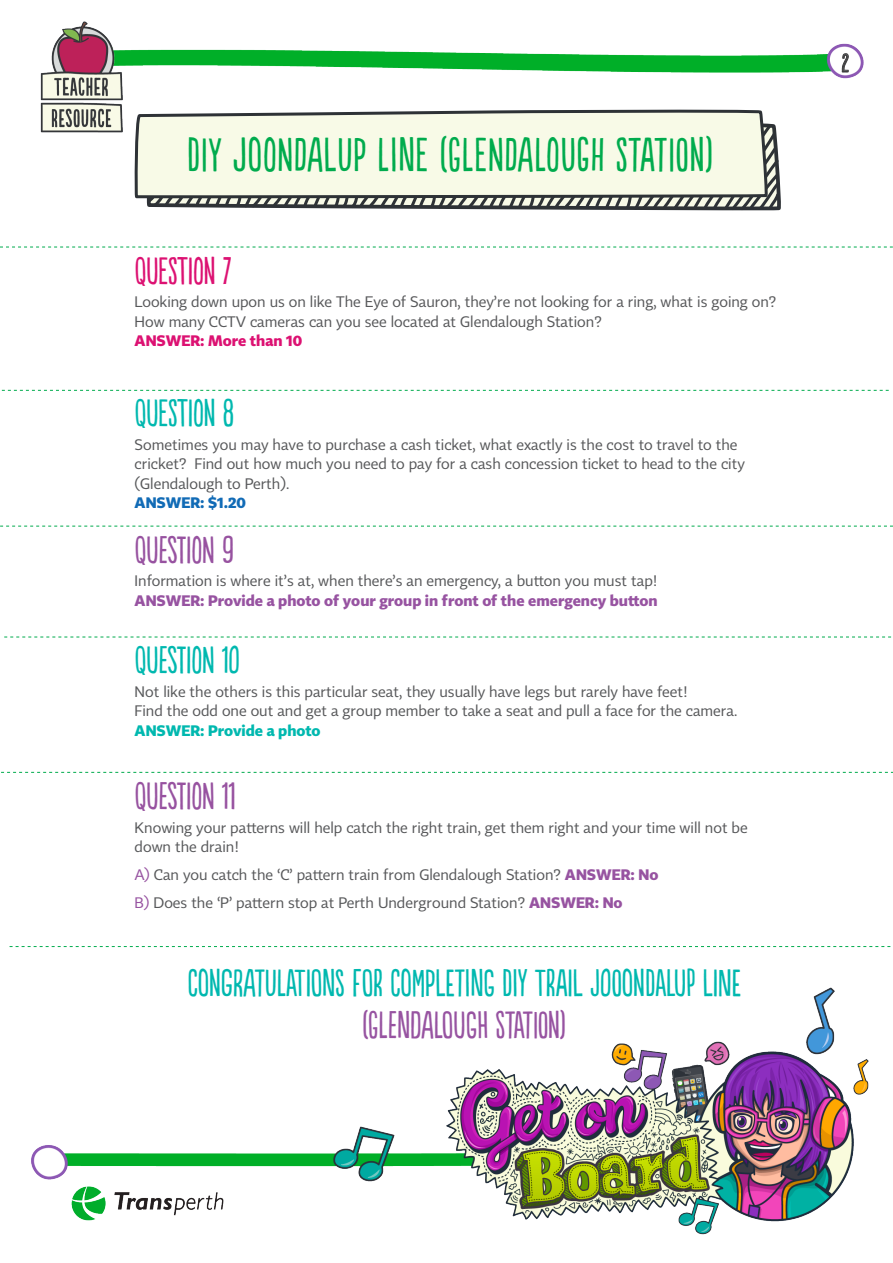
<style>
.page{position:relative;width:893px;height:1263px;background:#fff}
.page>*{position:absolute;margin:0;border:0;box-sizing:border-box;transform-origin:0 0}
.Main_Heading{font:45px "Populaire";letter-spacing:.025em;color:#00ab4d}
.Sub_Heading_1{font:36px/42px "Populaire";color:#00b8af;text-align:center}
.Sub_Heading_2{font:36px "Populaire";letter-spacing:-.02em;color:#9752a0}
.Sub_Heading_4{font:36px "Populaire";letter-spacing:-.005em;color:#dc1172}
.Page_Numbers{font:23.7px "Populaire";color:#3e3e3f}
.Main_Text{font:15px/19.5px "Tabac Sans";color:#57585a}
.s1{font-weight:700;color:#dc1172}
.s2{font-weight:700;color:#116bb6}
.s3{font-weight:700;color:#9753a1}
.s4{font-weight:700;color:#00b8af}
.s5{color:#9753a1}
</style>
<div class="page">
<img style="left:0;top:43px;width:893px;height:1192px">
<img style="left:34px;top:21px;width:95px;height:113px">
<svg style="left:145px;top:121px;width:636px;height:89px;background:#868985"></svg>
<svg style="left:135px;top:110px;width:634px;height:91px;background:#e6e8d8"></svg>
<svg style="left:842px;top:53px;width:7px;height:19px"></svg>
<p class="Main_Heading" style="left:187px;top:130px;width:528px">DIY JOONDALUP LINE (GLENDALOUGH STATION)</p>
<p class="Sub_Heading_4" style="left:135px;top:251px;width:98px">QUESTION 7</p>
<p class="Main_Text" style="left:135px;top:292px;width:643px">Looking down upon us on like The Eye of Sauron, they’re not looking for a ring, what is going on?<br>How many CCTV cameras can you see located at Glendalough Station?<br><span class="s1">ANSWER: More than 10</span></p>
<p class="Sub_Heading_1" style="left:135px;top:394px;width:101px">QUESTION 8</p>
<p class="Main_Text" style="left:135px;top:435px;width:612px">Sometimes you may have to purchase a cash ticket, what exactly is the cost to travel to the cricket? Find out how much you need to pay for a cash concession ticket to head to the city (Glendalough to Perth).<br><span class="s2">ANSWER: $1.20</span></p>
<p class="Sub_Heading_2" style="left:135px;top:530px;width:101px">QUESTION 9</p>
<p class="Main_Text" style="left:135px;top:572px;width:524px">Information is where it’s at, when there’s an emergency, a button you must tap!<br><span class="s3">ANSWER: Provide a photo of your group in front of the emergency button</span></p>
<p class="Sub_Heading_1" style="left:135px;top:640px;width:107px">QUESTION 10</p>
<p class="Main_Text" style="left:135px;top:682px;width:604px">Not like the others is this particular seat, they usually have legs but rarely have feet!<br>Find the odd one out and get a group member to take a seat and pull a face for the camera.<br><span class="s4">ANSWER: Provide a photo</span></p>
<p class="Sub_Heading_2" style="left:135px;top:776px;width:103px">QUESTION 11</p>
<p class="Main_Text" style="left:135px;top:818px;width:615px">Knowing your patterns will help catch the right train, get them right and your time will not be down the drain!</p>
<p class="Main_Text" style="left:135px;top:865px;width:525px"><span class="s5">A)</span> Can you catch the ‘C’ pattern train from Glendalough Station? <span class="s3">ANSWER: No</span></p>
<p class="Main_Text" style="left:135px;top:893px;width:489px"><span class="s5">B)</span> Does the ‘P’ pattern stop at Perth Underground Station? <span class="s3">ANSWER: No</span></p>
<p class="Sub_Heading_1" style="left:188px;top:964px;width:555px">CONGRATULATIONS FOR COMPLETING DIY TRAIL J0OONDALUP LINE <span class="s5">(GLENDALOUGH STATION)</span></p>
<p class="Page_Numbers" style="left:842px;top:50px;width:8px">2</p>
</div>
